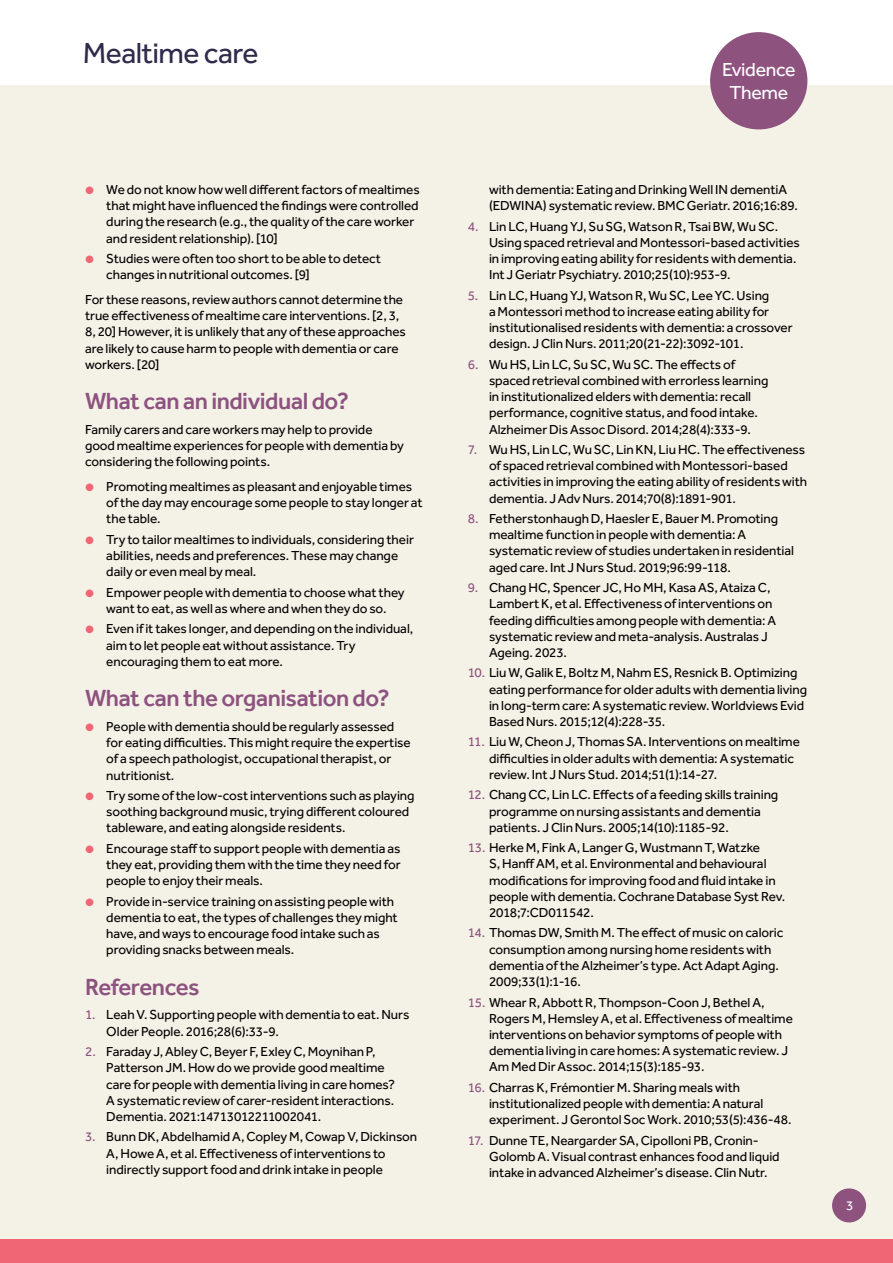
<style>
.page{position:relative;width:893px;height:1263px;background:#fff}
.page>*{position:absolute;margin:0;border:0;box-sizing:border-box;transform-origin:0 0}
.t1{font:30px "Effra";letter-spacing:-.02em;color:#302a4b}
.Sub_Heading__H2{font:500 24px "Effra";letter-spacing:-.02em;color:#8d527f}
.t2{font:19.5px/22.5px "Effra";letter-spacing:-.015em;color:#fff;text-align:center}
.Paragraph__P{font:13.5px/16.2px "Effra";letter-spacing:-.005em;color:#000}
.t3{font:13.5px "Effra";color:#fff}
.s1{color:#f16674}
.s2{color:#8d527f}
</style>
<div class="page">
<div style="left:0;top:85px;width:893px;height:1178px;background:#f4f1e6"></div>
<div style="left:0;top:1239px;width:893px;height:24px;background:#f16674"></div>
<div style="left:710px;top:32px;width:97px;height:97px;background:#8e527f;border-radius:50%"></div>
<div style="left:832px;top:1188px;width:34px;height:34px;background:#8e527f;border-radius:50%"></div>
<h1 class="t1" style="left:83px;top:35px;width:177px">Mealtime care</h1>
<p class="Paragraph__P" style="left:106px;top:181px;width:315px;text-indent:-21px"><span class="s1">●</span> We do not know how well different factors of mealtimes that might have influenced the findings were controlled during the research (e.g., the quality of the care worker and resident relationship). [10]</p>
<p class="Paragraph__P" style="left:106px;top:250px;width:276px;text-indent:-21px"><span class="s1">●</span> Studies were often too short to be able to detect changes in nutritional outcomes. [9]</p>
<p class="Paragraph__P" style="left:85px;top:291px;width:322px">For these reasons, review authors cannot determine the true effectiveness of mealtime care interventions. [2, 3, 8, 20] However, it is unlikely that any of these approaches are likely to cause harm to people with dementia or care workers. [20]</p>
<h2 class="Sub_Heading__H2" style="left:85px;top:387px;width:265px">What can an individual do?</h2>
<p class="Paragraph__P" style="left:85px;top:421px;width:320px">Family carers and care workers may help to provide good mealtime experiences for people with dementia by considering the following points.</p>
<p class="Paragraph__P" style="left:106px;top:478px;width:318px;text-indent:-21px"><span class="s1">●</span> Promoting mealtimes as pleasant and enjoyable times of the day may encourage some people to stay longer at the table.</p>
<p class="Paragraph__P" style="left:106px;top:531px;width:309px;text-indent:-21px"><span class="s1">●</span> Try to tailor mealtimes to individuals, considering their abilities, needs and preferences. These may change daily or even meal by meal.</p>
<p class="Paragraph__P" style="left:85px;top:584px;width:321px;text-align:center"><span class="s1">●</span> Empower people with dementia to choose what they want to eat, as well as where and when they do so.</p>
<p class="Paragraph__P" style="left:106px;top:621px;width:308px;text-indent:-21px"><span class="s1">●</span> Even if it takes longer, and depending on the individual, aim to let people eat without assistance. Try encouraging them to eat more.</p>
<h2 class="Sub_Heading__H2" style="left:85px;top:684px;width:306px">What can the organisation do?</h2>
<p class="Paragraph__P" style="left:106px;top:718px;width:306px;text-indent:-21px"><span class="s1">●</span> People with dementia should be regularly assessed for eating difficulties. This might require the expertise of a speech pathologist, occupational therapist, or nutritionist.</p>
<p class="Paragraph__P" style="left:106px;top:787px;width:310px;text-indent:-21px"><span class="s1">●</span> Try some of the low-cost interventions such as playing soothing background music, trying different coloured tableware, and eating alongside residents.</p>
<p class="Paragraph__P" style="left:106px;top:840px;width:296px;text-align:justify;text-indent:-21px"><span class="s1">●</span> Encourage staff to support people with dementia as they eat, providing them with the time they need for people to enjoy their meals.</p>
<p class="Paragraph__P" style="left:106px;top:893px;width:293px;text-indent:-21px"><span class="s1">●</span> Provide in-service training on assisting people with dementia to eat, the types of challenges they might have, and ways to encourage food intake such as providing snacks between meals.</p>
<h2 class="Sub_Heading__H2" style="left:85px;top:972px;width:116px">References</h2>
<p class="Paragraph__P" style="left:106px;top:1007px;width:305px;text-indent:-21px"><span class="s2">1.</span> Leah V. Supporting people with dementia to eat. Nurs<br>Older People. 2016;28(6):33-9.</p>
<p class="Paragraph__P" style="left:106px;top:1043px;width:290px;text-indent:-21px"><span class="s2">2.</span> Faraday J, Abley C, Beyer F, Exley C, Moynihan P, Patterson JM. How do we provide good mealtime care for people with dementia living in care homes?<br>A systematic review of carer-resident interactions.<br>Dementia. 2021:14713012211002041.</p>
<p class="Paragraph__P" style="left:106px;top:1128px;width:312px;text-indent:-21px"><span class="s2">3.</span> Bunn DK, Abdelhamid A, Copley M, Cowap V, Dickinson<br>A, Howe A, et al. Effectiveness of interventions to indirectly support food and drink intake in people</p>
<h3 class="t2" style="left:722px;top:58px;width:75px">Evidence<br>Theme</h3>
<p class="Paragraph__P" style="left:489px;top:181px;width:310px">with dementia: Eating and Drinking Well IN dementiA (EDWINA) systematic review. BMC Geriatr. 2016;16:89.</p>
<p class="Paragraph__P" style="left:489px;top:218px;width:312px;text-indent:-21px"><span class="s2">4.</span> Lin LC, Huang YJ, Su SG, Watson R, Tsai BW, Wu SC.<br>Using spaced retrieval and Montessori-based activities in improving eating ability for residents with dementia.<br>Int J Geriatr Psychiatry. 2010;25(10):953-9.</p>
<p class="Paragraph__P" style="left:489px;top:287px;width:305px;text-indent:-21px"><span class="s2">5.</span> Lin LC, Huang YJ, Watson R, Wu SC, Lee YC. Using<br>a Montessori method to increase eating ability for institutionalised residents with dementia: a crossover design. J Clin Nurs. 2011;20(21-22):3092-101.</p>
<p class="Paragraph__P" style="left:489px;top:356px;width:281px;text-indent:-21px"><span class="s2">6.</span> Wu HS, Lin LC, Su SC, Wu SC. The effects of spaced retrieval combined with errorless learning in institutionalized elders with dementia: recall performance, cognitive status, and food intake.<br>Alzheimer Dis Assoc Disord. 2014;28(4):333-9.</p>
<p class="Paragraph__P" style="left:489px;top:441px;width:320px;text-indent:-21px"><span class="s2">7.</span> Wu HS, Lin LC, Wu SC, Lin KN, Liu HC. The effectiveness of spaced retrieval combined with Montessori-based activities in improving the eating ability of residents with dementia. J Adv Nurs. 2014;70(8):1891-901.</p>
<p class="Paragraph__P" style="left:489px;top:510px;width:306px;text-indent:-21px"><span class="s2">8.</span> Fetherstonhaugh D, Haesler E, Bauer M. Promoting mealtime function in people with dementia: A systematic review of studies undertaken in residential aged care. Int J Nurs Stud. 2019;96:99-118.</p>
<p class="Paragraph__P" style="left:489px;top:579px;width:289px;text-indent:-21px"><span class="s2">9.</span> Chang HC, Spencer JC, Ho MH, Kasa AS, Ataiza C, Lambert K, et al. Effectiveness of interventions on feeding difficulties among people with dementia: A systematic review and meta-analysis. Australas J Ageing. 2023.</p>
<p class="Paragraph__P" style="left:489px;top:665px;width:320px;text-indent:-21px"><span class="s2">10.</span> Liu W, Galik E, Boltz M, Nahm ES, Resnick B. Optimizing eating performance for older adults with dementia living in long-term care: A systematic review. Worldviews Evid Based Nurs. 2015;12(4):228-35.</p>
<p class="Paragraph__P" style="left:489px;top:734px;width:312px;text-indent:-21px"><span class="s2">11.</span> Liu W, Cheon J, Thomas SA. Interventions on mealtime difficulties in older adults with dementia: A systematic review. Int J Nurs Stud. 2014;51(1):14-27.</p>
<p class="Paragraph__P" style="left:489px;top:786px;width:291px;text-indent:-21px"><span class="s2">12.</span> Chang CC, Lin LC. Effects of a feeding skills training programme on nursing assistants and dementia patients. J Clin Nurs. 2005;14(10):1185-92.</p>
<p class="Paragraph__P" style="left:489px;top:839px;width:298px;text-indent:-21px"><span class="s2">13.</span> Herke M, Fink A, Langer G, Wustmann T, Watzke<br>S, Hanff AM, et al. Environmental and behavioural modifications for improving food and fluid intake in people with dementia. Cochrane Database Syst Rev.<br>2018;7:CD011542.</p>
<p class="Paragraph__P" style="left:489px;top:925px;width:296px;text-indent:-21px"><span class="s2">14.</span> Thomas DW, Smith M. The effect of music on caloric consumption among nursing home residents with dementia of the Alzheimer’s type. Act Adapt Aging.<br>2009;33(1):1-16.</p>
<p class="Paragraph__P" style="left:489px;top:994px;width:305px;text-indent:-21px"><span class="s2">15.</span> Whear R, Abbott R, Thompson-Coon J, Bethel A, Rogers M, Hemsley A, et al. Effectiveness of mealtime interventions on behavior symptoms of people with dementia living in care homes: A systematic review. J Am Med Dir Assoc. 2014;15(3):185-93.</p>
<p class="Paragraph__P" style="left:489px;top:1079px;width:304px;text-indent:-21px"><span class="s2">16.</span> Charras K, Frémontier M. Sharing meals with institutionalized people with dementia: A natural experiment. J Gerontol Soc Work. 2010;53(5):436-48.</p>
<p class="Paragraph__P" style="left:489px;top:1132px;width:292px;text-indent:-21px"><span class="s2">17.</span> Dunne TE, Neargarder SA, Cipolloni PB, Cronin-<br>Golomb A. Visual contrast enhances food and liquid intake in advanced Alzheimer’s disease. Clin Nutr.</p>
<p class="t3" style="left:846px;top:1198px;width:9px">3</p>
</div>
